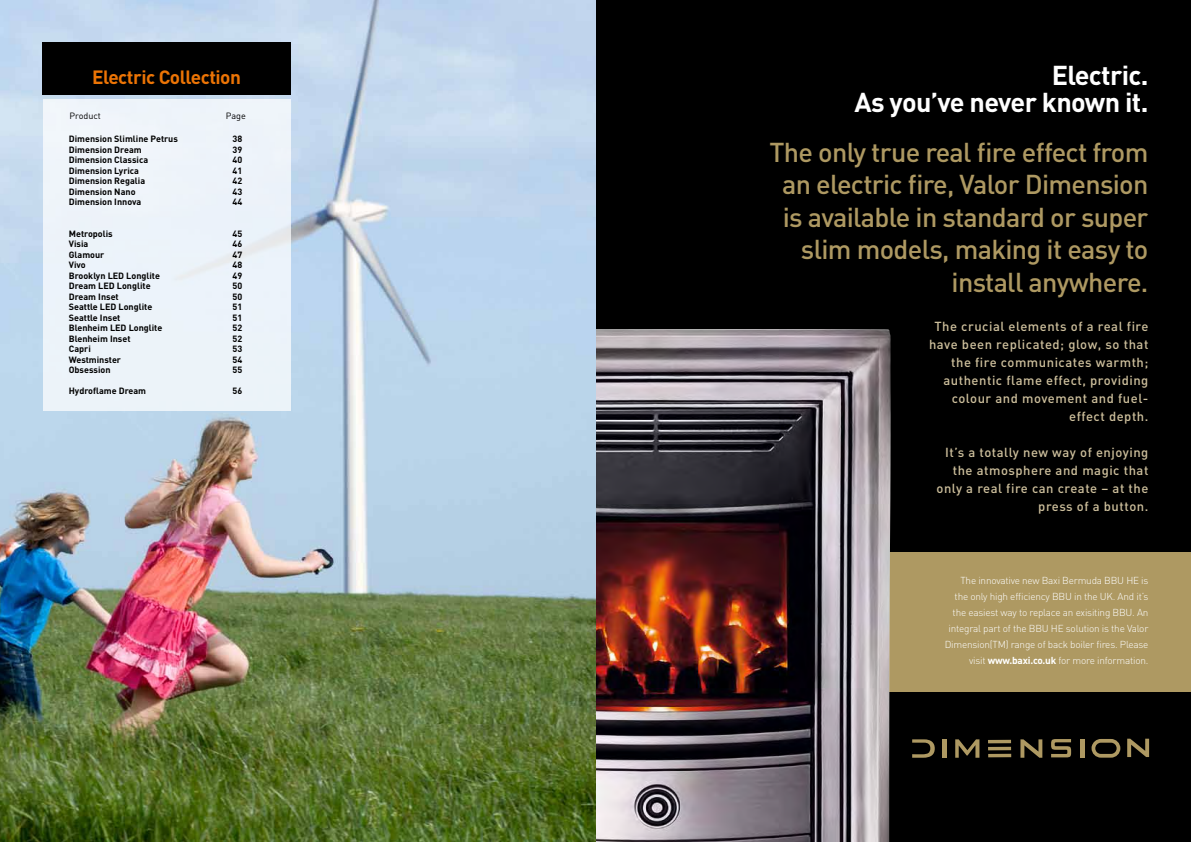
<style>
.page{position:relative;width:1191px;height:842px;background:#fff}
.page>*{position:absolute;margin:0;border:0;box-sizing:border-box;transform-origin:0 0}
.t1{font:500 27px/32.4px "DIN";letter-spacing:-.025em;color:#ae9962;text-align:right}
.t2{font:700 27px/27px "DIN";letter-spacing:-.025em;color:#fff;text-align:right}
.t3{font:700 19px "DIN";letter-spacing:-.025em;color:#ec7405}
.t4{font:500 13px/18px "DIN";letter-spacing:.04em;color:#cdbf9c;text-align:right}
.t5{font:300 10px/16px "DIN";letter-spacing:-.02em;color:#fff;text-align:right}
.t6{font:700 9px/10.5px "DIN";color:#000}
.t7{font:9px "DIN";color:#000}
.s1{font-weight:700}
</style>
<div class="page">
<div style="left:596px;top:0;width:595px;height:842px;background:#000"></div>
<div style="left:783px;top:552px;width:408px;height:139px;background:#ae9962"></div>
<svg style="left:912px;top:739px;width:22px;height:19px"></svg>
<hr style="left:942px;top:739px;width:4px;height:19px;background:#ae9962">
<svg style="left:955px;top:739px;width:24px;height:19px"></svg>
<svg style="left:1020px;top:739px;width:22px;height:19px"></svg>
<hr style="left:1080px;top:739px;width:4px;height:19px;background:#ae9962">
<svg style="left:1127px;top:739px;width:22px;height:18px"></svg>
<svg style="left:1091px;top:739px;width:29px;height:19px"></svg>
<hr style="left:988px;top:740px;width:23px;height:3px;background:#ae9962">
<hr style="left:988px;top:747px;width:23px;height:3px;background:#ae9962">
<hr style="left:988px;top:754px;width:23px;height:3px;background:#ae9962">
<svg style="left:1051px;top:739px;width:20px;height:18px"></svg>
<img style="left:595px;top:329px;width:295px;height:513px">
<img style="left:0;top:0;width:595px;height:842px">
<div style="left:43px;top:43px;width:248px;height:52px;background:#000"></div>
<div style="left:44px;top:100px;width:247px;height:311px;background:#ecf3fa"></div>
<h2 class="t3" style="left:92px;top:64px;width:150px">Electric Collection</h2>
<p class="t7" style="left:70px;top:110px;width:33px">Product</p>
<p class="t7" style="left:226px;top:110px;width:21px">Page</p>
<p class="t6" style="left:69px;top:133px;width:111px">Dimension Slimline Petrus<br>Dimension Dream<br>Dimension Classica<br>Dimension Lyrica<br>Dimension Regalia<br>Dimension Nano<br>Dimension Innova</p>
<p class="t6" style="left:69px;top:228px;width:95px">Metropolis<br>Visia<br>Glamour<br>Vivo<br>Brooklyn LED Longlite<br>Dream LED Longlite<br>Dream Inset<br>Seattle LED Longlite<br>Seattle Inset<br>Blenheim LED Longlite<br>Blenheim Inset<br>Capri<br>Westminster<br>Obsession</p>
<p class="t6" style="left:69px;top:385px;width:79px">Hydroflame Dream</p>
<p class="t6" style="left:232px;top:133px;width:11px;text-align:justify">38<br>39<br>40<br>41<br>42<br>43<br>44</p>
<p class="t6" style="left:232px;top:228px;width:11px;text-align:justify">45<br>46<br>47<br>48<br>49<br>50<br>50<br>51<br>51<br>52<br>52<br>53<br>54<br>55</p>
<p class="t6" style="left:232px;top:386px;width:11px">56</p>
<h1 class="t2" style="left:854px;top:61px;width:295px">Electric.<br>As you’ve never known it.</h1>
<h1 class="t1" style="left:769px;top:135px;width:380px">The only true real fire effect from an electric fire, Valor Dimension is available in standard or super slim models, making it easy to install anywhere.</h1>
<h3 class="t4" style="left:929px;top:316px;width:221px">The crucial elements of a real fire have been replicated; glow, so that the fire communicates warmth; authentic flame effect, providing colour and movement and fuel&shy;effect depth.</h3>
<h3 class="t4" style="left:936px;top:442px;width:213px">It’s a totally new way of enjoying the atmosphere and magic that only a real fire can create – at the press of a button.</h3>
<p class="t5" style="left:944px;top:572px;width:205px">The innovative new Baxi Bermuda BBU HE is the only high efficiency BBU in the UK. And it’s the easiest way to replace an exisiting BBU. An integral part of the BBU HE solution is the Valor Dimension(TM) range of back boiler fires. Please visit <span class="s1">www.baxi.co.uk</span> for more information.</p>
</div>
